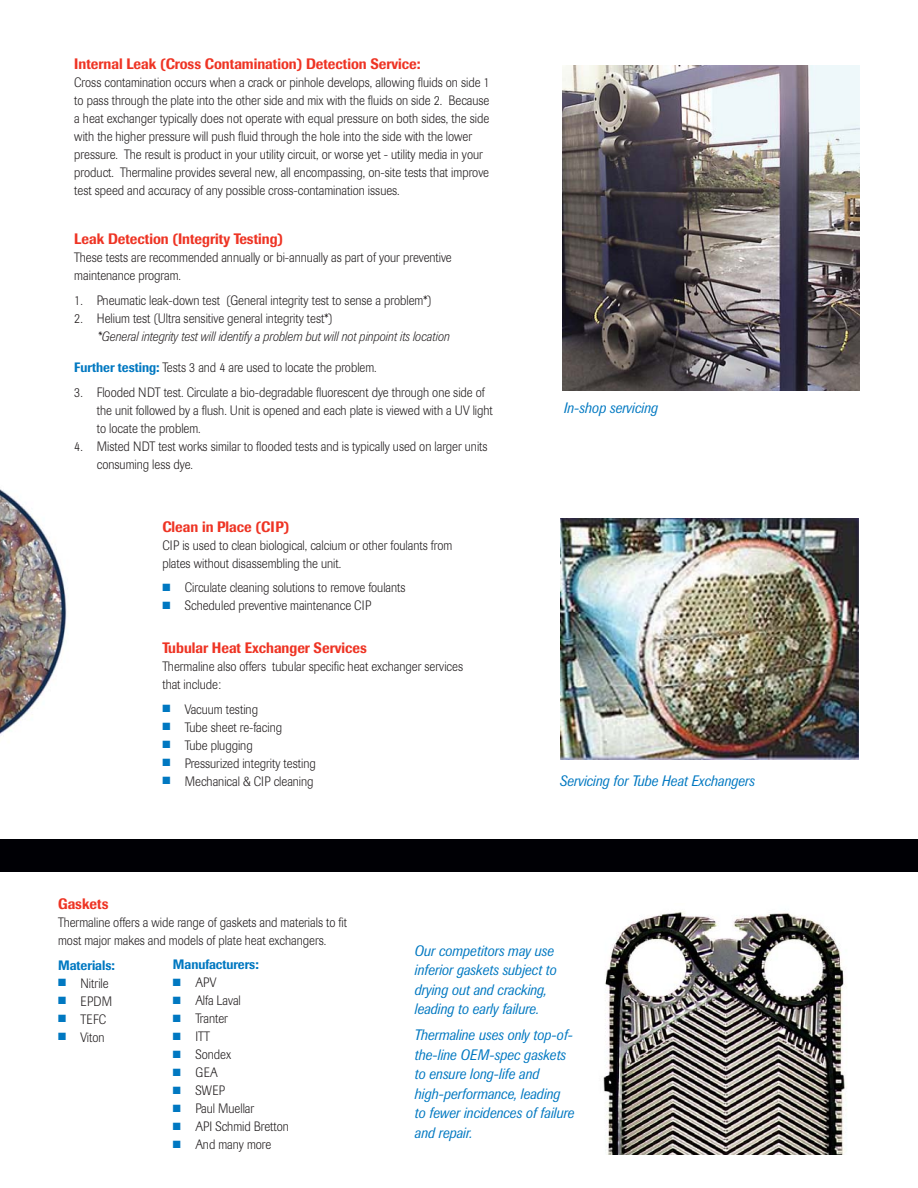
<style>
.page{position:relative;width:918px;height:1188px;background:#fff}
.page>*{position:absolute;margin:0;border:0;box-sizing:border-box;transform-origin:0 0}
.t1{font:italic 15px/19.5px "Imago";color:#0078c1;scale:.9 1}
.t2{font:500 15px "Imago";color:#ee3424;scale:.9 1}
.t3{font:300 13.5px/18px "Imago";color:#231f20;scale:.9 1}
.t4{font:italic 300 13.5px "Imago";color:#231f20;scale:.9 1}
.t5{font:500 13.5px "Imago";color:#0078c1;scale:.9 1}
.s1{font-weight:500;color:#0078c1}
.s2{color:#0078c1}
</style>
<div class="page">
<img style="left:0;top:489px;width:67px;height:245px">
<div style="left:0;top:839px;width:918px;height:33px;background:#000005"></div>
<img style="left:603px;top:911px;width:242px;height:243px">
<img style="left:561px;top:518px;width:297px;height:242px">
<img style="left:563px;top:65px;width:297px;height:326px">
<p class="t2" style="left:74px;top:58px;width:386px">Internal Leak (Cross Contamination) Detection Service:</p>
<p class="t3" style="left:74px;top:74px;width:463px">Cross contamination occurs when a crack or pinhole develops, allowing fluids on side 1 to pass through the plate into the other side and mix with the fluids on side 2. Because a heat exchanger typically does not operate with equal pressure on both sides, the side with the higher pressure will push fluid through the hole into the side with the lower pressure. The result is product in your utility circuit, or worse yet - utility media in your product. Thermaline provides several new, all encompassing, on-site tests that improve test speed and accuracy of any possible cross-contamination issues.</p>
<p class="t2" style="left:74px;top:233px;width:234px">Leak Detection (Integrity Testing)</p>
<p class="t3" style="left:74px;top:250px;width:421px">These tests are recommended annually or bi-annually as part of your preventive maintenance program.</p>
<p class="t3" style="left:74px;top:292px;width:399px">1. Pneumatic leak-down test (General integrity test to sense a problem*)</p>
<p class="t3" style="left:74px;top:310px;width:289px">2. Helium test (Ultra sensitive general integrity test*)</p>
<p class="t4" style="left:97px;top:331px;width:393px">*General integrity test will identify a problem but will not pinpoint its location</p>
<p class="t3" style="left:74px;top:360px;width:338px"><span class="s1">Further testing:</span> Tests 3 and 4 are used to locate the problem.</p>
<p class="t3" style="left:97px;top:385px;width:442px;text-indent:-23px">3. Flooded NDT test. Circulate a bio-degradable fluorescent dye through one side of the unit followed by a flush. Unit is opened and each plate is viewed with a UV light to locate the problem.</p>
<p class="t3" style="left:97px;top:439px;width:436px;text-indent:-23px">4. Misted NDT test works similar to flooded tests and is typically used on larger units consuming less dye.</p>
<p class="t2" style="left:162px;top:521px;width:143px">Clean in Place (CIP)</p>
<p class="t3" style="left:162px;top:537px;width:324px">CIP is used to clean biological, calcium or other foulants from plates without disassembling the unit.</p>
<p class="t3" style="left:162px;top:580px;width:272px"><span class="s2">■</span> Circulate cleaning solutions to remove foulants</p>
<p class="t3" style="left:162px;top:598px;width:234px"><span class="s2">■</span> Scheduled preventive maintenance CIP</p>
<p class="t2" style="left:162px;top:643px;width:229px">Tubular Heat Exchanger Services</p>
<p class="t3" style="left:162px;top:659px;width:336px">Thermaline also offers tubular specific heat exchanger services that include:</p>
<p class="t3" style="left:162px;top:702px;width:108px"><span class="s2">■</span> Vacuum testing</p>
<p class="t3" style="left:162px;top:720px;width:135px"><span class="s2">■</span> Tube sheet re-facing</p>
<p class="t3" style="left:162px;top:738px;width:102px"><span class="s2">■</span> Tube plugging</p>
<p class="t3" style="left:162px;top:756px;width:172px"><span class="s2">■</span> Pressurized integrity testing</p>
<p class="t3" style="left:162px;top:774px;width:170px"><span class="s2">■</span> Mechanical &amp; CIP cleaning</p>
<p class="t1" style="left:564px;top:399px;width:106px">In-shop servicing</p>
<p class="t1" style="left:559px;top:773px;width:218px">Servicing for Tube Heat Exchangers</p>
<p class="t2" style="left:58px;top:898px;width:57px">Gaskets</p>
<p class="t3" style="left:58px;top:915px;width:323px">Thermaline offers a wide range of gaskets and materials to fit most major makes and models of plate heat exchangers.</p>
<p class="t5" style="left:58px;top:960px;width:64px">Materials:</p>
<p class="t3" style="left:58px;top:975px;width:58px"><span class="s2">■</span> Nitrile</p>
<p class="t3" style="left:58px;top:993px;width:62px"><span class="s2">■</span> EPDM</p>
<p class="t3" style="left:58px;top:1011px;width:55px"><span class="s2">■</span> TEFC</p>
<p class="t3" style="left:58px;top:1029px;width:53px"><span class="s2">■</span> Viton</p>
<p class="t5" style="left:173px;top:960px;width:97px">Manufacturers:</p>
<p class="t3" style="left:173px;top:975px;width:50px"><span class="s2">■</span> APV</p>
<p class="t3" style="left:173px;top:993px;width:77px"><span class="s2">■</span> Alfa Laval</p>
<p class="t3" style="left:173px;top:1011px;width:63px"><span class="s2">■</span> Tranter</p>
<p class="t3" style="left:173px;top:1029px;width:43px"><span class="s2">■</span> ITT</p>
<p class="t3" style="left:173px;top:1047px;width:66px"><span class="s2">■</span> Sondex</p>
<p class="t3" style="left:173px;top:1065px;width:51px"><span class="s2">■</span> GEA</p>
<p class="t3" style="left:173px;top:1083px;width:59px"><span class="s2">■</span> SWEP</p>
<p class="t3" style="left:173px;top:1101px;width:92px"><span class="s2">■</span> Paul Muellar</p>
<p class="t3" style="left:173px;top:1119px;width:131px"><span class="s2">■</span> API Schmid Bretton</p>
<p class="t3" style="left:173px;top:1137px;width:111px"><span class="s2">■</span> And many more</p>
<p class="t1" style="left:414px;top:942px;width:159px">Our competitors may use inferior gaskets subject to drying out and cracking, leading to early failure.</p>
<p class="t1" style="left:414px;top:1027px;width:179px">Thermaline uses only top-of&shy;the-line OEM-spec gaskets to ensure long-life and high-performance, leading to fewer incidences of failure and repair.</p>
</div>
